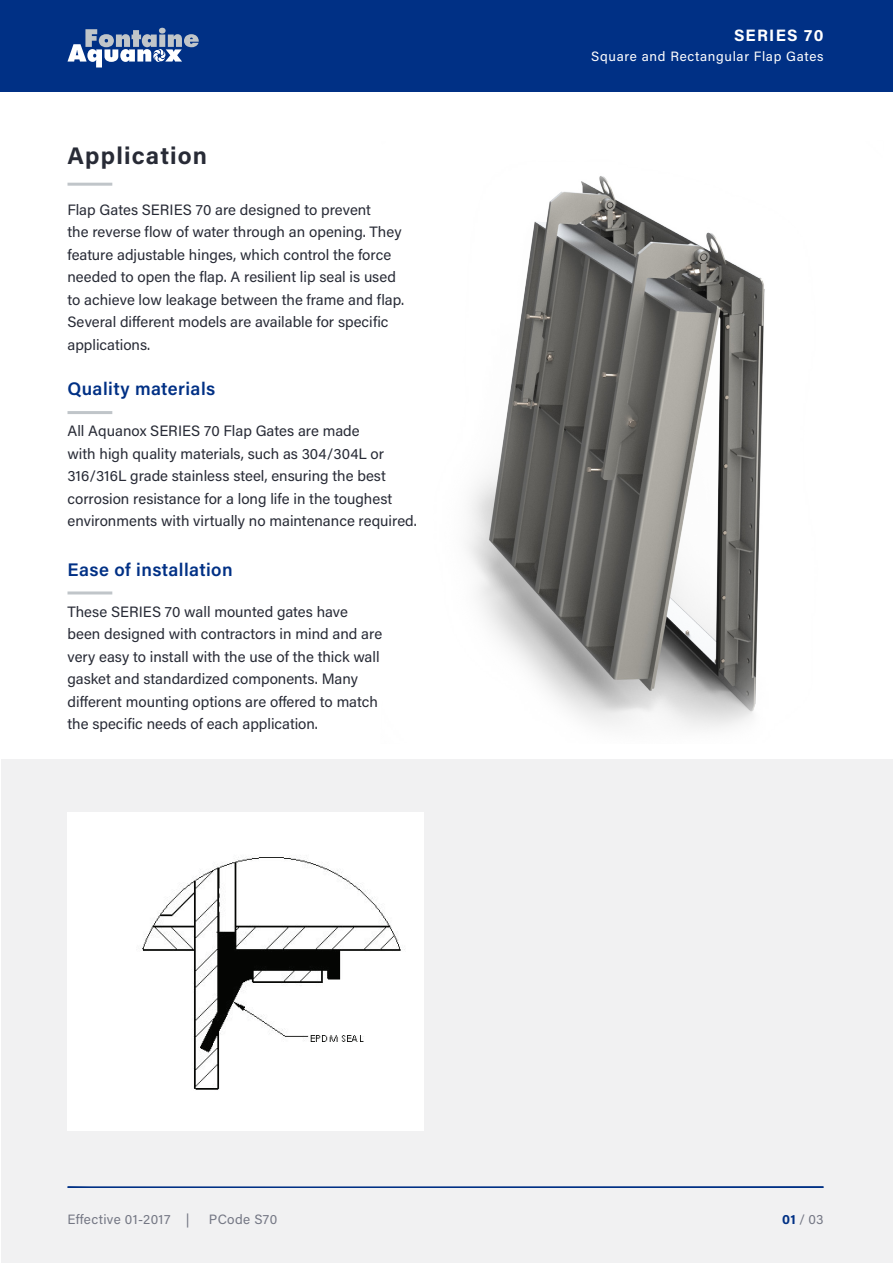
<style>
.page{position:relative;width:893px;height:1263px;background:#fff}
.page>*{position:absolute;margin:0;border:0;box-sizing:border-box;transform-origin:0 0}
.t1{font:700 24px "Acumin Pro";letter-spacing:.05em;color:#282b36}
.t2{font:600 18px "Acumin Pro";letter-spacing:.025em;color:#003085}
.t3{font:700 16.5px "Acumin Pro";letter-spacing:.08em;color:#fff}
.t4{font:15px/22.5px "Acumin Pro";color:#282b36}
.t5{font:13.5px "Acumin Pro";letter-spacing:.025em;color:#747784}
.t6{font:13.5px "Acumin Pro";letter-spacing:.05em;color:#fff}
.s1{font-weight:700;color:#003085}
</style>
<div class="page">
<div style="left:1px;top:760px;width:891px;height:503px;background:#f1f1f2"></div>
<div style="left:0;top:0;width:893px;height:91px;background:#003085"></div>
<hr style="left:68px;top:183px;width:44px;height:3px;background:#c0c5c9">
<hr style="left:68px;top:411px;width:44px;height:3px;background:#c0c5c9">
<hr style="left:68px;top:591px;width:44px;height:3px;background:#c0c5c9">
<svg style="left:67px;top:1187px;width:757px;height:1px"></svg>
<svg style="left:68px;top:28px;width:131px;height:40px"></svg>
<img style="left:354px;top:176px;width:539px;height:601px">
<img style="left:67px;top:813px;width:357px;height:318px">
<p class="t1" style="left:68px;top:139px;width:141px">Application</p>
<p class="t4" style="left:68px;top:197px;width:305px">Flap Gates SERIES 70 are designed to prevent</p>
<p class="t4" style="left:68px;top:220px;width:338px">the reverse flow of water through an opening. They feature adjustable hinges, which control the force needed to open the flap. A resilient lip seal is used to achieve low leakage between the frame and flap.<br>Several different models are available for specific applications.</p>
<p class="t2" style="left:68px;top:376px;width:149px">Quality materials</p>
<p class="t4" style="left:68px;top:419px;width:294px">All Aquanox SERIES 70 Flap Gates are made</p>
<p class="t4" style="left:68px;top:442px;width:318px">with high quality materials, such as 304/304L or</p>
<p class="t4" style="left:68px;top:464px;width:320px">316/316L grade stainless steel, ensuring the best</p>
<p class="t4" style="left:68px;top:487px;width:326px">corrosion resistance for a long life in the toughest</p>
<p class="t4" style="left:68px;top:509px;width:351px">environments with virtually no maintenance required.</p>
<p class="t2" style="left:68px;top:556px;width:167px">Ease of installation</p>
<p class="t4" style="left:68px;top:599px;width:282px">These SERIES 70 wall mounted gates have</p>
<p class="t4" style="left:68px;top:622px;width:316px">been designed with contractors in mind and are</p>
<p class="t4" style="left:68px;top:644px;width:314px">very easy to install with the use of the thick wall</p>
<p class="t4" style="left:68px;top:667px;width:292px">gasket and standardized components. Many</p>
<p class="t4" style="left:68px;top:689px;width:312px">different mounting options are offered to match</p>
<p class="t4" style="left:68px;top:712px;width:252px">the specific needs of each application.</p>
<p class="t3" style="left:734px;top:24px;width:91px">SERIES 70</p>
<p class="t6" style="left:591px;top:47px;width:234px">Square and Rectangular Flap Gates</p>
<p class="t5" style="left:68px;top:1210px;width:124px">Effective 01-2017 |</p>
<p class="t5" style="left:209px;top:1210px;width:70px">PCode S70</p>
<p class="t5" style="left:782px;top:1210px;width:43px"><span class="s1">01</span> / 03</p>
</div>
